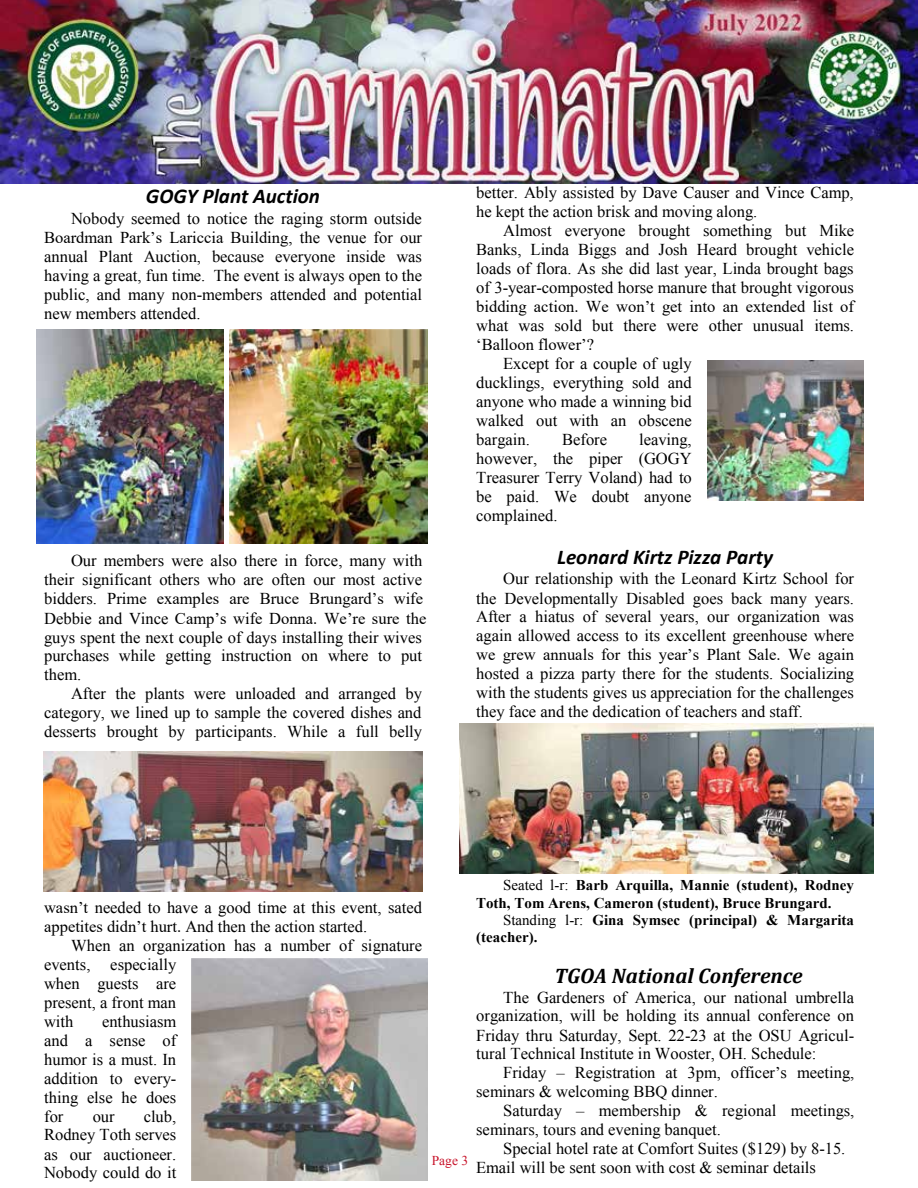
<style>
.page{position:relative;width:918px;height:1188px;background:#fff}
.page>*{position:absolute;margin:0;border:0;box-sizing:border-box;transform-origin:0 0}
.t1{font:italic 700 21px "Calibri";color:#000}
.t2{font:italic 700 21px "Cambria";letter-spacing:-.005em;color:#000}
.t3{font:16.5px/18.9px "Times New Roman";color:#000;text-align:justify}
.t4{font:16.5px "Times New Roman";color:#000}
.t5{font:700 15px/17.7px "Times New Roman";color:#000}
.t6{font:13.5px "Times New Roman";color:#c8142b}
.s1{font-style:inherit}
.s2{font-weight:400}
</style>
<div class="page">
<img style="left:0;top:0;width:918px;height:184px">
<img style="left:707px;top:361px;width:156px;height:139px">
<img style="left:44px;top:752px;width:379px;height:139px">
<img style="left:229px;top:329px;width:198px;height:214px">
<img style="left:192px;top:958px;width:235px;height:223px">
<img style="left:37px;top:329px;width:186px;height:214px">
<img style="left:460px;top:723px;width:414px;height:151px">
<p class="t1" style="left:146px;top:182px;width:176px">GOGY Plant Auction</p>
<p class="t3" style="left:44px;top:209px;width:380px;text-indent:27px">Nobody seemed to notice the raging storm outside <span class="s1">Boardman Park’s Lariccia Building</span>, the venue for our annual Plant Auction, because everyone inside was having a great, fun time. The event is always open to the public, and many non-members attended and potential new members attended.</p>
<p class="t3" style="left:44px;top:550px;width:384px;line-height:19.5px;text-align:left;text-indent:27px">Our members were also there in force, many with their significant others who are often our most active bidders. <span class="s1">Prime examples are Bruce Brungard’s wife </span>Debbie and Vince <span class="s1">Camp’s wife Donna. We’re sure the</span></p>
<p class="t3" style="left:44px;top:627px;width:379px">guys spent the next couple of days installing their wives purchases while getting instruction on where to put them.</p>
<p class="t3" style="left:44px;top:683px;width:380px;text-indent:27px">After the plants were unloaded and arranged by category, we lined up to sample the covered dishes and desserts brought by participants. While a full belly</p>
<p class="t3" style="left:476px;top:183px;width:379px">better. Ably assisted by Dave Causer and Vince Camp, he kept the action brisk and moving along.</p>
<p class="t3" style="left:476px;top:221px;width:380px;text-indent:27px">Almost everyone brought something but Mike Banks, Linda Biggs and Josh Heard brought vehicle loads of flora. As she did last year, Linda brought bags of 3-year-composted horse manure that brought vigorous</p>
<p class="t4" style="left:476px;top:295px;width:379px">bidding action. We won’t get into an extended list of</p>
<p class="t3" style="left:476px;top:316px;width:379px">what was sold but there were other unusual items.</p>
<p class="t4" style="left:476px;top:333px;width:119px">‘Balloon flower’?</p>
<p class="t3" style="left:476px;top:354px;width:217px;text-indent:27px">Except for a couple of ugly ducklings, everything sold and anyone who made a winning bid walked out with an obscene bargain.</p>
<p class="t3" style="left:476px;top:430px;width:217px;text-indent:163px">leaving, however, the piper (GOGY Treasurer Terry Voland) had to be paid. We doubt anyone complained.</p>
<p class="t1" style="left:557px;top:542px;width:217px">Leonard Kirtz Pizza Party</p>
<p class="t3" style="left:476px;top:569px;width:380px;text-indent:27px">Our relationship with the Leonard Kirtz School for the Developmentally Disabled goes back many years.<br>After a hiatus of several years, our organization was again allowed access to its excellent greenhouse where</p>
<p class="t4" style="left:476px;top:643px;width:379px">we grew annuals for this year’s Plant Sale. We again</p>
<p class="t3" style="left:476px;top:664px;width:380px">hosted a pizza party there for the students. Socializing with the students gives us appreciation for the challenges they face and the dedication of teachers and staff.</p>
<p class="t3" style="left:562px;top:430px;width:46px">Before</p>
<p class="t3" style="left:44px;top:897px;width:379px"><span class="s1">wasn’t</span> needed to have a good time at this event, sated <span class="s1">appetites didn’t hurt.</span> And then the action started.</p>
<p class="t3" style="left:44px;top:935px;width:379px;text-align:left;text-indent:27px">When an organization has a number of signature events, especially<br>when guests are<br>present, a front man<br>with</p>
<p class="t3" style="left:44px;top:1011px;width:134px;text-indent:58px">enthusiasm and a sense of humor is a must. In addition to every&shy;thing else he does for</p>
<p class="t3" style="left:44px;top:1106px;width:134px;text-indent:100px">club, Rodney Toth serves as our auctioneer.<br>Nobody could do it</p>
<p class="t3" style="left:93px;top:1106px;width:23px">our</p>
<p class="t6" style="left:432px;top:1151px;width:38px">Page 3</p>
<p class="t5" style="left:476px;top:876px;width:379px;text-indent:27px"><span class="s2">Seated l-r:</span> Barb Arquilla, Mannie (student), Rodney<br>Toth, Tom Arens, Cameron (student), Bruce Brungard.</p>
<p class="t5" style="left:476px;top:911px;width:379px;text-indent:27px"><span class="s2">Standing l-r:</span> Gina Symsec (principal) &amp; Margarita (teacher).</p>
<p class="t2" style="left:555px;top:961px;width:250px">TGOA National Conference</p>
<p class="t3" style="left:476px;top:987px;width:380px;text-indent:27px">The Gardeners of America, our national umbrella organization, will be holding its annual conference on Friday thru Saturday, Sept. 22-23 at the OSU Agricul&shy;tural Technical Institute in Wooster, OH. Schedule:</p>
<p class="t3" style="left:476px;top:1063px;width:380px;text-indent:27px">Friday <span class="s1">–</span> Registration at 3pm, officer<span class="s1">’</span>s meeting, seminars &amp; welcoming BBQ dinner.</p>
<p class="t3" style="left:476px;top:1101px;width:380px;text-indent:27px">Saturday <span class="s1">–</span> membership &amp; regional meetings, seminars, tours and evening banquet.</p>
<p class="t3" style="left:476px;top:1139px;width:371px;text-indent:27px">Special hotel rate at Comfort Suites ($129) by 8-15.<br>Email will be sent soon with cost &amp; seminar details</p>
</div>
